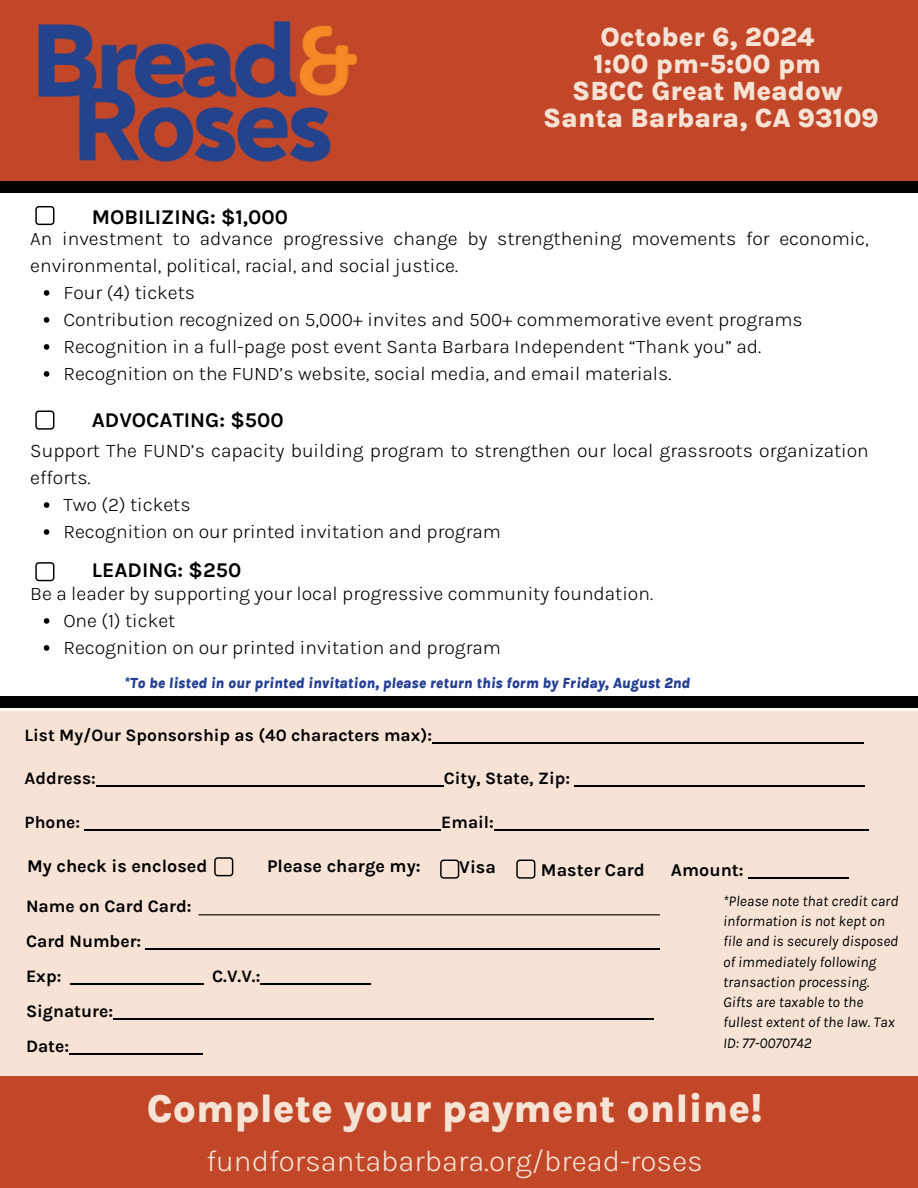
<style>
.page{position:relative;width:918px;height:1188px;background:#fff}
.page>*{position:absolute;margin:0;border:0;box-sizing:border-box;transform-origin:0 0}
.t1{font:800 39.75px "Karla";color:#f6e3d5}
.t2{font:300 29.85px "Karla";color:#f6e3d5}
.t3{font:800 27px/27px "Karla";color:#f6e3d5;text-align:center}
.t4{font:700 21px "Karla";color:#000}
.t5{font:300 19.5px/27px "Karla";color:#000}
.t6{font:700 18px "Karla";color:#000}
.t7{font:700 17.55px/34.8px "Karla";color:#000}
.t8{font:700 17.4px "Karla";color:#000}
.t9{font:italic 15px/20.2px "Karla";color:#000}
.t10{font:italic 800 15px "Karla";color:#243f91}
</style>
<div class="page">
<div style="left:0;top:1025px;width:918px;height:163px;background:#c24729"></div>
<div style="left:0;top:0;width:918px;height:184px;background:#c24729"></div>
<div style="left:0;top:182px;width:918px;height:11px;background:#000"></div>
<img style="left:38px;top:20px;width:319px;height:142px">
<svg style="left:44px;top:618px;width:5px;height:6px"></svg>
<svg style="left:44px;top:645px;width:5px;height:6px"></svg>
<div style="left:0;top:696px;width:918px;height:12px;background:#000"></div>
<div style="left:0;top:712px;width:918px;height:364px;background:#f6e3d5"></div>
<hr style="left:432px;top:742px;width:432px;height:2px;background:#000">
<hr style="left:96px;top:785px;width:348px;height:2px;background:#000">
<hr style="left:574px;top:785px;width:291px;height:2px;background:#000">
<hr style="left:85px;top:829px;width:356px;height:1px;background:#000">
<hr style="left:494px;top:829px;width:374px;height:1px;background:#000">
<hr style="left:146px;top:948px;width:514px;height:1px;background:#000">
<hr style="left:70px;top:983px;width:133px;height:1px;background:#000">
<hr style="left:260px;top:983px;width:111px;height:1px;background:#000">
<hr style="left:113px;top:1018px;width:541px;height:1px;background:#000">
<hr style="left:69px;top:1053px;width:133px;height:1px;background:#000">
<svg style="left:214px;top:857px;width:19px;height:19px"></svg>
<svg style="left:440px;top:860px;width:19px;height:19px"></svg>
<svg style="left:516px;top:860px;width:19px;height:19px"></svg>
<svg style="left:35px;top:206px;width:19px;height:19px"></svg>
<svg style="left:35px;top:411px;width:19px;height:19px"></svg>
<svg style="left:35px;top:562px;width:19px;height:19px"></svg>
<hr style="left:199px;top:914px;width:461px;height:1px;background:#000">
<svg style="left:44px;top:290px;width:5px;height:6px"></svg>
<svg style="left:44px;top:317px;width:5px;height:6px"></svg>
<svg style="left:44px;top:344px;width:5px;height:6px"></svg>
<svg style="left:44px;top:371px;width:5px;height:6px"></svg>
<svg style="left:44px;top:502px;width:5px;height:6px"></svg>
<svg style="left:44px;top:529px;width:5px;height:6px"></svg>
<hr style="left:748px;top:877px;width:101px;height:1px;background:#000">
<h3 class="t3" style="left:543px;top:23px;width:337px">October 6, 2024<br>1:00 pm-5:00 pm<br>SBCC Great Meadow<br>Santa Barbara, CA 93109</h3>
<p class="t4" style="left:92px;top:204px;width:198px">MOBILIZING: $1,000</p>
<p class="t5" style="left:30px;top:225px;width:840px">An investment to advance progressive change by strengthening movements for economic,</p>
<p class="t5" style="left:30px;top:252px;width:429px">environmental, political, racial, and social justice.</p>
<p class="t5" style="left:63px;top:279px;width:133px">Four (4) tickets</p>
<p class="t5" style="left:63px;top:306px;width:741px">Contribution recognized on 5,000+ invites and 500+ commemorative event programs</p>
<p class="t5" style="left:63px;top:333px;width:699px">Recognition in a full-page post event Santa Barbara Independent “Thank you” ad.</p>
<p class="t5" style="left:63px;top:360px;width:610px">Recognition on the FUND’s website, social media, and email materials.</p>
<p class="t4" style="left:92px;top:407px;width:193px">ADVOCATING: $500</p>
<p class="t5" style="left:30px;top:437px;width:840px">Support The FUND’s capacity building program to strengthen our local grassroots organization</p>
<p class="t5" style="left:30px;top:464px;width:62px">efforts.</p>
<p class="t5" style="left:63px;top:491px;width:129px">Two (2) tickets</p>
<p class="t5" style="left:63px;top:518px;width:439px">Recognition on our printed invitation and program</p>
<p class="t4" style="left:92px;top:558px;width:151px">LEADING: $250</p>
<p class="t5" style="left:63px;top:580px;width:591px;text-indent:-33px">Be a leader by supporting your local progressive community foundation.<br>One (1) ticket<br>Recognition on our printed invitation and program</p>
<p class="t10" style="left:124px;top:674px;width:567px">*To be listed in our printed invitation, please return this form by Friday, August 2nd</p>
<p class="t8" style="left:25px;top:725px;width:409px">List My/Our Sponsorship as (40 characters max):</p>
<p class="t8" style="left:25px;top:768px;width:73px">Address:</p>
<p class="t8" style="left:444px;top:768px;width:128px">City, State, Zip:</p>
<p class="t8" style="left:25px;top:812px;width:57px">Phone:</p>
<p class="t8" style="left:441px;top:812px;width:54px">Email:</p>
<p class="t6" style="left:27px;top:856px;width:182px">My check is enclosed</p>
<p class="t6" style="left:267px;top:856px;width:155px">Please charge my:</p>
<p class="t6" style="left:459px;top:857px;width:38px">Visa</p>
<p class="t6" style="left:541px;top:860px;width:106px">Master Card</p>
<p class="t7" style="left:26px;top:889px;width:167px">Name on Card Card:<br>Card Number:<br>Exp:</p>
<p class="t7" style="left:26px;top:994px;width:89px">Signature:<br>Date:</p>
<p class="t7" style="left:212px;top:959px;width:50px">C.V.V.:</p>
<p class="t6" style="left:671px;top:860px;width:74px">Amount:</p>
<p class="t9" style="left:723px;top:891px;width:177px">*Please note that credit card information is not kept on file and is securely disposed of immediately following transaction processing.<br>Gifts are taxable to the fullest extent of the law. Tax<br>ID: 77-0070742</p>
<h1 class="t1" style="left:147px;top:1085px;width:617px">Complete your payment online!</h1>
<h2 class="t2" style="left:206px;top:1143px;width:498px">fundforsantabarbara.org/bread-roses</h2>
</div>
